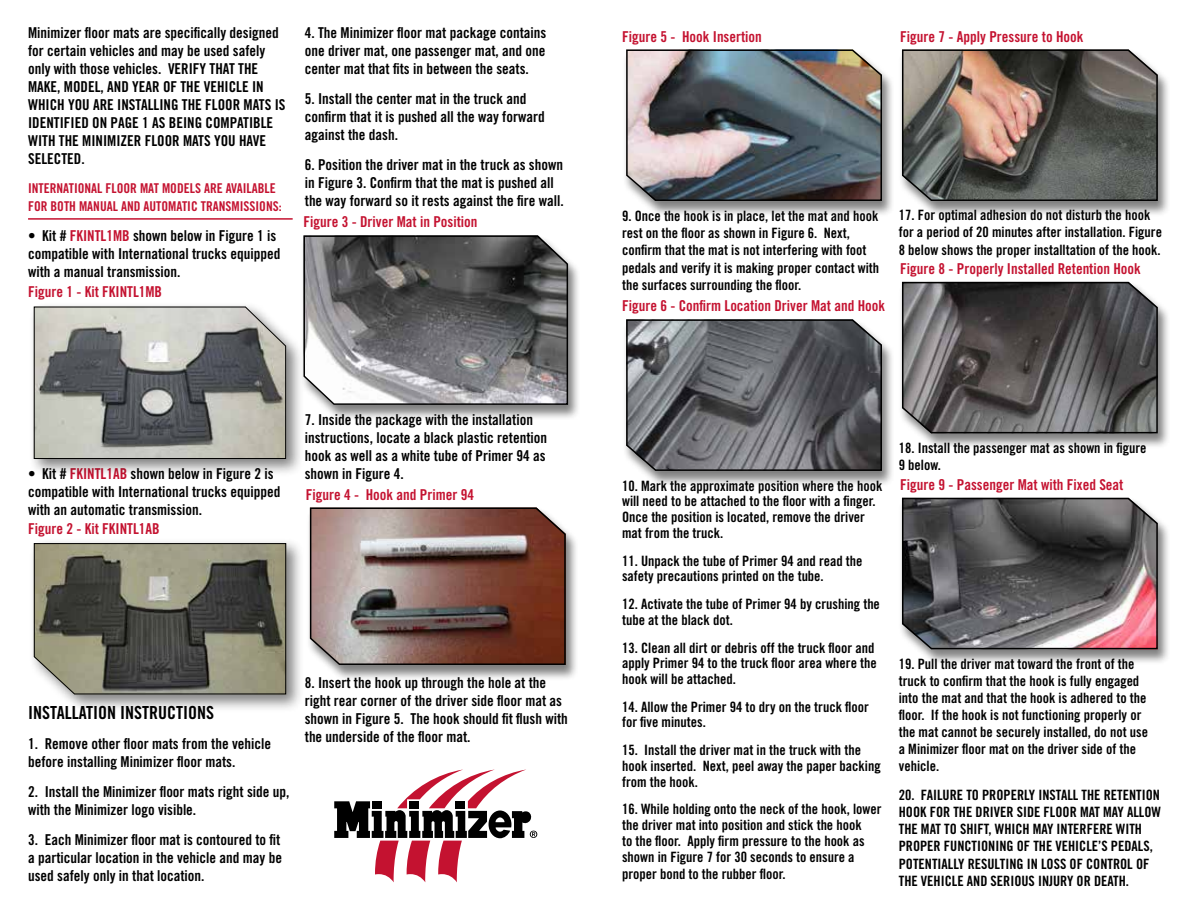
<style>
.page{position:relative;width:1188px;height:918px;background:#fff}
.page>*{position:absolute;margin:0;border:0;box-sizing:border-box;transform-origin:0 0}
.t1{font:18px "Trade Gothic Bold Cond Twenty";color:#000}
.t2{font:15px/18px "Trade Gothic Bold Cond Twenty";color:#000}
.t3{font:15px "Trade Gothic Bold Cond Twenty";color:#c41230}
.t4{font:14.25px/17.1px "Trade Gothic Bold Cond Twenty";color:#000}
.t5{font:13.5px/18px "Trade Gothic Bold Cond Twenty";color:#c41230}
.s1{color:#c41230}
</style>
<div class="page">
<div style="left:29px;top:301px;width:275px;height:176px;background:#000;opacity:.5"></div>
<svg style="left:33px;top:306px;width:254px;height:153px;background:#959693"></svg>
<div style="left:29px;top:538px;width:275px;height:174px;background:#000;opacity:.5"></div>
<svg style="left:33px;top:543px;width:254px;height:152px;background:#6d6d60"></svg>
<hr style="left:28px;top:218px;width:265px;height:2px;background:#c41230">
<div style="left:622px;top:49px;width:273px;height:168px;background:#000;opacity:.5"></div>
<img style="left:625px;top:49px;width:258px;height:153px">
<div style="left:622px;top:319px;width:273px;height:168px;background:#000;opacity:.5"></div>
<svg style="left:625px;top:319px;width:258px;height:153px;background:#67686d"></svg>
<div style="left:898px;top:49px;width:272px;height:168px;background:#000;opacity:.5"></div>
<img style="left:901px;top:49px;width:258px;height:153px">
<div style="left:898px;top:281px;width:272px;height:168px;background:#000;opacity:.5"></div>
<svg style="left:901px;top:281px;width:258px;height:153px;background:#5c595a"></svg>
<div style="left:898px;top:497px;width:272px;height:168px;background:#000;opacity:.5"></div>
<svg style="left:901px;top:497px;width:258px;height:153px;background:#686063"></svg>
<div style="left:306px;top:507px;width:272px;height:174px;background:#000;opacity:.5"></div>
<img style="left:309px;top:507px;width:257px;height:159px">
<div style="left:300px;top:235px;width:281px;height:186px;background:#000;opacity:.5"></div>
<svg style="left:303px;top:235px;width:266px;height:171px;background:#747476"></svg>
<svg style="left:334px;top:770px;width:203px;height:112px"></svg>
<p class="t2" style="left:28px;top:24px;width:259px">Minimizer floor mats are specifically designed for certain vehicles and may be used safely only with those vehicles. VERIFY THAT THE MAKE, MODEL, AND YEAR OF THE VEHICLE IN WHICH YOU ARE INSTALLING THE FLOOR MATS IS IDENTIFIED ON PAGE 1 AS BEING COMPATIBLE WITH THE MINIMIZER FLOOR MATS YOU HAVE SELECTED.</p>
<p class="t5" style="left:28px;top:179px;width:255px">INTERNATIONAL FLOOR MAT MODELS ARE AVAILABLE<br>FOR BOTH MANUAL AND AUTOMATIC TRANSMISSIONS:</p>
<p class="t2" style="left:28px;top:226px;width:254px">• Kit # <span class="s1">FKINTL1MB</span> shown below in Figure 1 is compatible with International trucks equipped with a manual transmission.</p>
<p class="t3" style="left:28px;top:283px;width:136px">Figure 1 - Kit FKINTL1MB</p>
<p class="t2" style="left:305px;top:24px;width:243px;text-align:justify">4. The Minimizer floor mat package contains one driver mat, one passenger mat, and one center mat that fits in between the seats.</p>
<p class="t2" style="left:305px;top:90px;width:241px">5. Install the center mat in the truck and confirm that it is pushed all the way forward against the dash.</p>
<p class="t2" style="left:305px;top:155px;width:261px">6. Position the driver mat in the truck as shown in Figure 3. Confirm that the mat is pushed all the way forward so it rests against the fire wall.</p>
<p class="t3" style="left:303px;top:212px;width:176px">Figure 3 - Driver Mat in Position</p>
<p class="t2" style="left:28px;top:465px;width:254px">• Kit # <span class="s1">FKINTL1AB</span> shown below in Figure 2 is compatible with International trucks equipped with an automatic transmission.</p>
<p class="t3" style="left:28px;top:520px;width:133px">Figure 2 - Kit FKINTL1AB</p>
<p class="t2" style="left:305px;top:411px;width:244px">7. Inside the package with the installation instructions, locate a black plastic retention hook as well as a white tube of Primer 94 as shown in Figure 4.</p>
<p class="t3" style="left:306px;top:485px;width:170px">Figure 4 - Hook and Primer 94</p>
<p class="t1" style="left:28px;top:702px;width:187px">INSTALLATION INSTRUCTIONS</p>
<p class="t2" style="left:28px;top:735px;width:245px">1. Remove other floor mats from the vehicle before installing Minimizer floor mats.</p>
<p class="t2" style="left:28px;top:783px;width:263px">2. Install the Minimizer floor mats right side up, with the Minimizer logo visible.</p>
<p class="t2" style="left:28px;top:831px;width:255px;text-align:justify">3. Each Minimizer floor mat is contoured to fit a particular location in the vehicle and may be used safely only in that location.</p>
<p class="t2" style="left:305px;top:674px;width:265px">8. Insert the hook up through the hole at the right rear corner of the driver side floor mat as shown in Figure 5. The hook should fit flush with the underside of the floor mat.</p>
<p class="t3" style="left:622px;top:27px;width:141px">Figure 5 - Hook Insertion</p>
<p class="t3" style="left:900px;top:27px;width:185px">Figure 7 - Apply Pressure to Hook</p>
<p class="t4" style="left:622px;top:208px;width:259px">9. Once the hook is in place, let the mat and hook rest on the floor as shown in Figure 6. Next, confirm that the mat is not interfering with foot pedals and verify it is making proper contact with the surfaces surrounding the floor.</p>
<p class="t3" style="left:622px;top:296px;width:265px">Figure 6 - Confirm Location Driver Mat and Hook</p>
<p class="t4" style="left:899px;top:207px;width:265px">17. For optimal adhesion do not disturb the hook for a period of 20 minutes after installation. Figure<br>8 below shows the proper installtation of the hook.</p>
<p class="t3" style="left:900px;top:259px;width:242px">Figure 8 - Properly Installed Retention Hook</p>
<p class="t4" style="left:622px;top:477px;width:262px;line-height:15.8px">10. Mark the approximate position where the hook will need to be attached to the floor with a finger.<br>Once the position is located, remove the driver mat from the truck.</p>
<p class="t4" style="left:622px;top:552px;width:242px;line-height:15.8px">11. Unpack the tube of Primer 94 and read the safety precautions printed on the tube.</p>
<p class="t4" style="left:622px;top:596px;width:259px;line-height:15.8px">12. Activate the tube of Primer 94 by crushing the tube at the black dot.</p>
<p class="t4" style="left:622px;top:639px;width:256px;line-height:15.8px">13. Clean all dirt or debris off the truck floor and apply Primer 94 to the truck floor area where the hook will be attached.</p>
<p class="t4" style="left:622px;top:699px;width:248px;line-height:15.8px">14. Allow the Primer 94 to dry on the truck floor for five minutes.</p>
<p class="t4" style="left:622px;top:742px;width:260px;line-height:15.8px">15. Install the driver mat in the truck with the hook inserted. Next, peel away the paper backing from the hook.</p>
<p class="t4" style="left:622px;top:801px;width:261px;line-height:15.8px">16. While holding onto the neck of the hook, lower the driver mat into position and stick the hook<br>to the floor. Apply firm pressure to the hook as shown in Figure 7 for 30 seconds to ensure a</p>
<p class="t4" style="left:622px;top:865px;width:165px">proper bond to the rubber floor.</p>
<p class="t4" style="left:899px;top:439px;width:249px">18. Install the passenger mat as shown in figure<br>9 below.</p>
<p class="t3" style="left:900px;top:475px;width:225px">Figure 9 - Passenger Mat with Fixed Seat</p>
<p class="t4" style="left:899px;top:655px;width:251px">19. Pull the driver mat toward the front of the truck to confirm that the hook is fully engaged into the mat and that the hook is adhered to the floor. If the hook is not functioning properly or the mat cannot be securely installed, do not use a Minimizer floor mat on the driver side of the vehicle.</p>
<p class="t4" style="left:899px;top:786px;width:264px">20. FAILURE TO PROPERLY INSTALL THE RETENTION HOOK FOR THE DRIVER SIDE FLOOR MAT MAY ALLOW THE MAT TO SHIFT, WHICH MAY INTERFERE WITH PROPER FUNCTIONING OF THE VEHICLE’S PEDALS, POTENTIALLY RESULTING IN LOSS OF CONTROL OF THE VEHICLE AND SERIOUS INJURY OR DEATH.</p>
</div>
